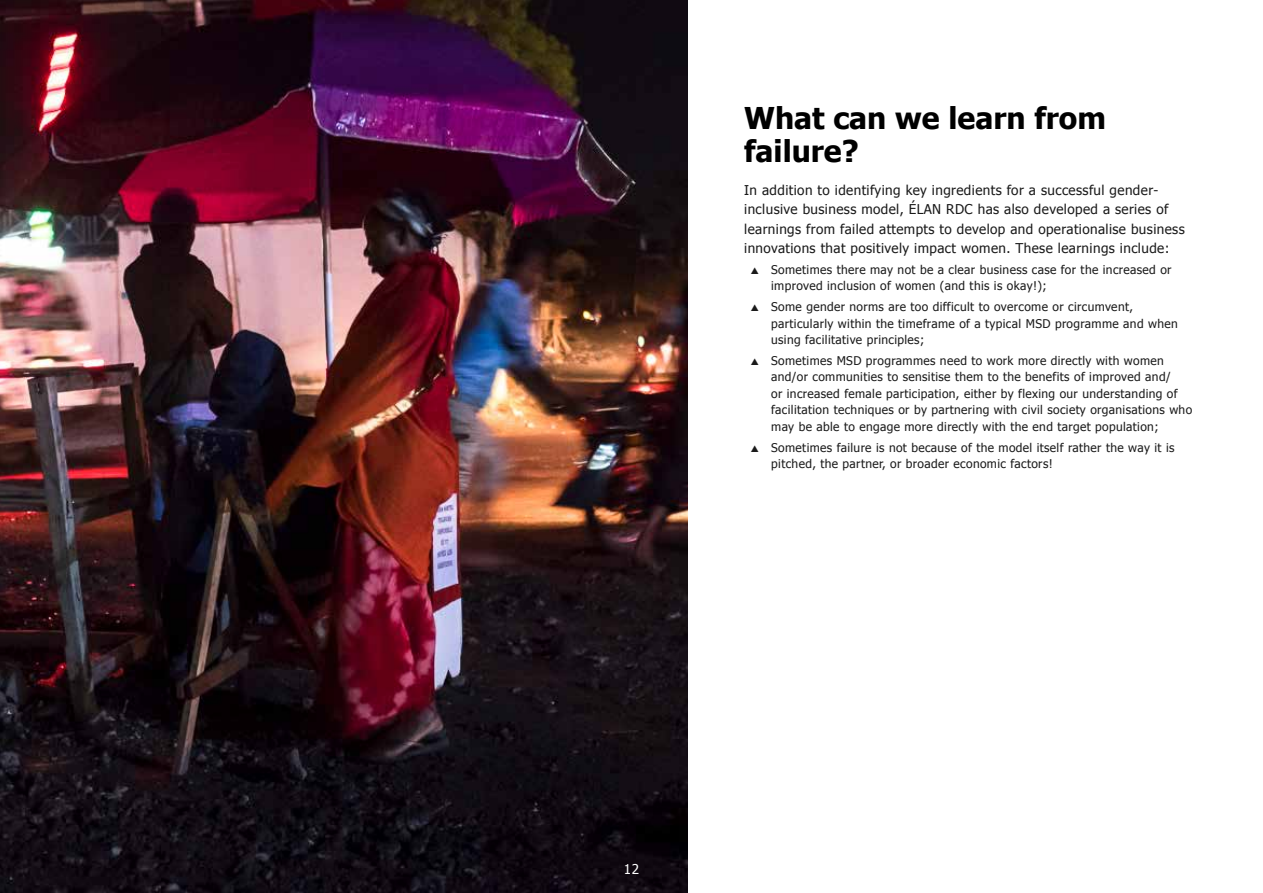
<style>
.page{position:relative;width:1263px;height:893px;background:#fff}
.page>*{position:absolute;margin:0;border:0;box-sizing:border-box;transform-origin:0 0}
.t1{font:700 30px/33px "Tahoma";color:#000}
.t2{font:13.5px/19.5px "Tahoma";letter-spacing:.03em;color:#1a1a1a}
.t3{font:13.5px "Tahoma";color:#fff}
.t4{font:12px/16.5px "Tahoma";letter-spacing:.03em;color:#1a1a1a}
</style>
<div class="page">
<img style="left:0;top:0;width:688px;height:893px">
<h1 class="t1" style="left:744px;top:100px;width:363px">What can we learn from failure?</h1>
<p class="t2" style="left:744px;top:179px;width:442px">In addition to identifying key ingredients for a successful gender&shy;inclusive business model, ÉLAN RDC has also developed a series of learnings from failed attempts to develop and operationalise business innovations that positively impact women. These learnings include:</p>
<p class="t4" style="left:771px;top:261px;width:402px;text-indent:-21px">▲ Sometimes there may not be a clear business case for the increased or improved inclusion of women (and this is okay!);</p>
<p class="t4" style="left:771px;top:298px;width:408px;text-indent:-21px">▲ Some gender norms are too difficult to overcome or circumvent, particularly within the timeframe of a typical MSD programme and when using facilitative principles;</p>
<p class="t4" style="left:771px;top:352px;width:422px;text-indent:-21px">▲ Sometimes MSD programmes need to work more directly with women and/or communities to sensitise them to the benefits of improved and/<br>or increased female participation, either by flexing our understanding of facilitation techniques or by partnering with civil society organisations who may be able to engage more directly with the end target population;</p>
<p class="t4" style="left:771px;top:438px;width:405px;text-indent:-21px">▲ Sometimes failure is not because of the model itself rather the way it is pitched, the partner, or broader economic factors!</p>
<p class="t3" style="left:624px;top:860px;width:17px">12</p>
</div>
